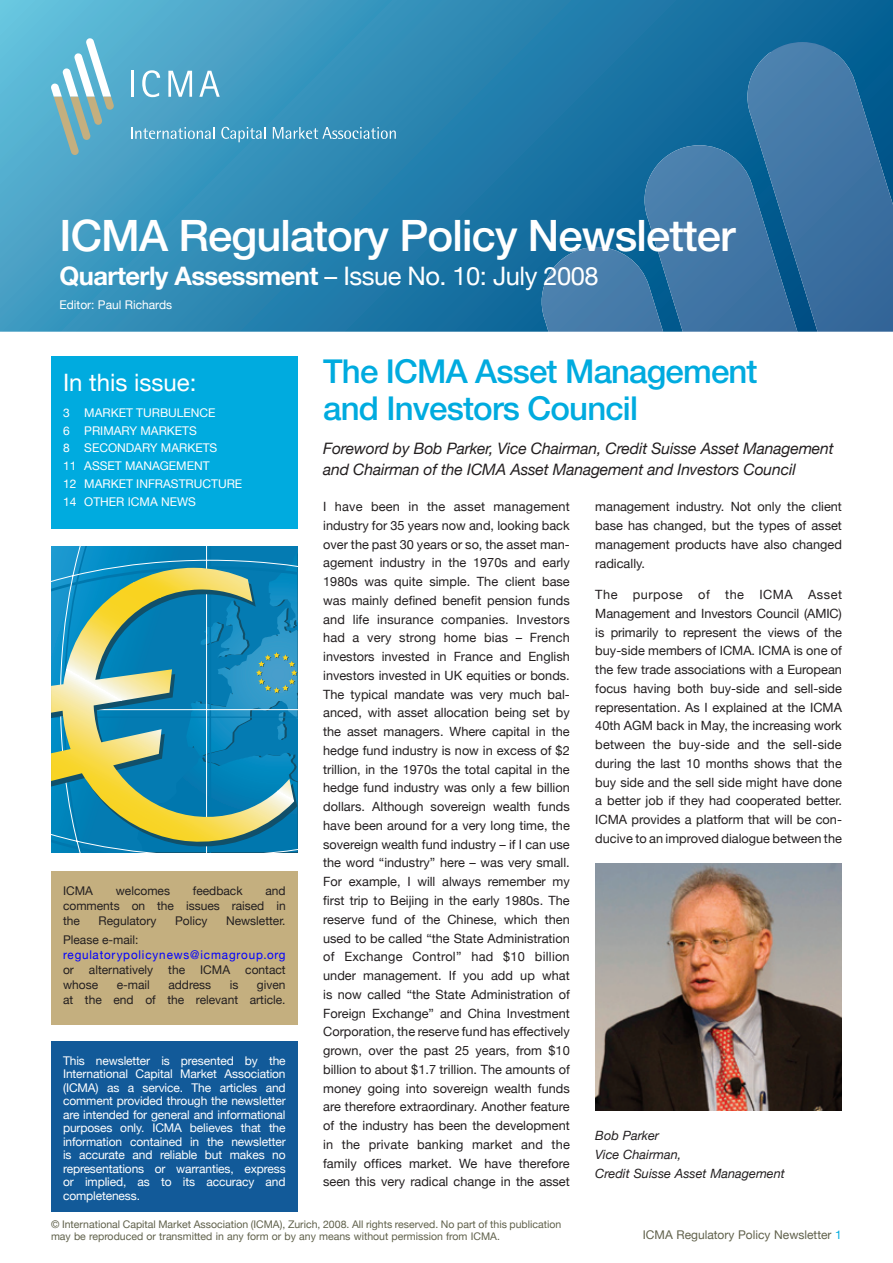
<style>
.page{position:relative;width:893px;height:1263px;background:#fff}
.page>*{position:absolute;margin:0;border:0;box-sizing:border-box;transform-origin:0 0}
.t1{font:500 43.5px "Helvetica Neue";letter-spacing:-.02em;color:#fff}
.t2{font:500 33px/37.5px "Helvetica Neue";letter-spacing:-.025em;color:#00abdf}
.t3{font:25.5px "Helvetica Neue";letter-spacing:-.02em;color:#fff}
.t4{font:24px "Helvetica Neue";color:#fff}
.t5{font:italic 15.75px/21px "Helvetica Neue";letter-spacing:-.01em;color:#231f20}
.t6{font:12.75px/18.8px "Helvetica Neue";color:#231f20;text-align:justify}
.t7{font:italic 12.75px/18.8px "Helvetica Neue";color:#231f20}
.t8{font:12px/13.5px "Helvetica Neue";color:#fff;text-align:justify}
.t9{font:12px/15px "Helvetica Neue";color:#231f20;text-align:justify}
.t10{font:12px "Helvetica Neue";letter-spacing:.08em;color:#00f}
.t11{font:12px "Helvetica Neue";color:#60614b}
.t12{font:10.5px/11.2px "Helvetica Neue";color:#60614b}
.s1{font-weight:700}
.s2{color:#00abdf}
</style>
<div class="page">
<svg style="left:0;top:0;width:893px;height:332px;background:#328cb6"></svg>
<svg style="left:535px;top:42px;width:358px;height:290px;background:#2c71a1"></svg>
<hr style="left:131px;top:71px;width:3px;height:26px;background:#fff">
<svg style="left:142px;top:70px;width:18px;height:27px"></svg>
<svg style="left:168px;top:71px;width:24px;height:26px"></svg>
<svg style="left:199px;top:71px;width:21px;height:26px"></svg>
<svg style="left:51px;top:38px;width:63px;height:117px;background:#7fbbca"></svg>
<svg style="left:131px;top:127px;width:83px;height:12px"></svg>
<svg style="left:221px;top:127px;width:44px;height:15px"></svg>
<svg style="left:273px;top:127px;width:123px;height:12px"></svg>
<div style="left:51px;top:1041px;width:247px;height:171px;background:#125a99"></div>
<div style="left:51px;top:356px;width:247px;height:173px;background:#00abdf"></div>
<div style="left:51px;top:872px;width:247px;height:153px;background:#c4af7f"></div>
<svg style="left:51px;top:546px;width:86px;height:22px;background:#1193ca"></svg>
<svg style="left:137px;top:546px;width:161px;height:306px;background:#1182b5"></svg>
<svg style="left:51px;top:568px;width:243px;height:285px;background:#4c9aa0"></svg>
<img style="left:595px;top:864px;width:247px;height:246px">
<h1 class="t1" style="left:60px;top:209px;width:677px">ICMA Regulatory Policy Newsletter</h1>
<h3 class="t3" style="left:60px;top:261px;width:541px"><span class="s1">Quarterly Assessment</span> – Issue No. 10: July 2008</h3>
<p class="t8" style="left:60px;top:298px;width:114px">Editor: Paul Richards</p>
<h3 class="t4" style="left:63px;top:368px;width:135px">In this issue:</h3>
<p class="t8" style="left:63px;top:404px;width:181px;line-height:17.7px;text-align:left">3 MARKET TURBULENCE<br>6 PRIMARY MARKETS<br>8 SECONDARY MARKETS<br>11 ASSET MANAGEMENT<br>12 MARKET INFRASTRUCTURE<br>14 OTHER ICMA NEWS</p>
<p class="t9" style="left:63px;top:883px;width:32px">ICMA</p>
<p class="t9" style="left:116px;top:883px;width:56px">welcomes</p>
<p class="t9" style="left:193px;top:883px;width:51px">feedback</p>
<p class="t9" style="left:63px;top:883px;width:224px;text-indent:202px">and comments on the issues raised in the</p>
<p class="t9" style="left:98px;top:913px;width:59px">Regulatory</p>
<p class="t9" style="left:175px;top:913px;width:34px">Policy</p>
<p class="t9" style="left:226px;top:913px;width:61px">Newsletter.</p>
<p class="t9" style="left:63px;top:932px;width:77px">Please e-mail:</p>
<p class="t10" style="left:63px;top:948px;width:224px">regulatorypolicynews@icmagroup.org</p>
<p class="t9" style="left:63px;top:962px;width:12px">or</p>
<p class="t9" style="left:89px;top:962px;width:66px">alternatively</p>
<p class="t9" style="left:168px;top:962px;width:18px">the</p>
<p class="t9" style="left:200px;top:962px;width:32px">ICMA</p>
<p class="t9" style="left:245px;top:962px;width:42px">contact</p>
<p class="t9" style="left:63px;top:977px;width:37px">whose</p>
<p class="t9" style="left:117px;top:977px;width:35px">e-mail</p>
<p class="t9" style="left:168px;top:977px;width:44px">address</p>
<p class="t9" style="left:230px;top:977px;width:10px">is</p>
<p class="t9" style="left:63px;top:977px;width:224px;text-align:right">given<br>at the end of the relevant article.</p>
<p class="t8" style="left:63px;top:1054px;width:224px">This newsletter is presented by the International Capital Market Association (ICMA) as a service. The articles and comment provided through the newsletter are intended for general and informational purposes only. ICMA believes that the information contained in the newsletter is accurate and reliable but makes no representations or warranties, express or implied, as to its accuracy and completeness.</p>
<h2 class="t2" style="left:323px;top:352px;width:436px">The ICMA Asset Management and Investors Council</h2>
<p class="t5" style="left:323px;top:437px;width:512px">Foreword by Bob Parker, Vice Chairman, Credit Suisse Asset Management and Chairman of the ICMA Asset Management and Investors Council</p>
<p class="t6" style="left:323px;top:497px;width:248px">I have been in the asset management industry for 35 years now and, looking back over the past 30 years or so, the asset man&shy;agement industry in the 1970s and early 1980s was quite simple. The client base was mainly defined benefit pension funds and life insurance companies. Investors had a very strong home bias – French investors invested in France and English investors invested in UK equities or bonds.<br>The typical mandate was very much bal&shy;anced, with asset allocation being set by the asset managers. Where capital in the hedge fund industry is now in excess of $2 trillion, in the 1970s the total capital in the hedge fund industry was only a few billion dollars. Although sovereign wealth funds have been around for a very long time, the sovereign wealth fund industry – if I can use the word “industry” here – was very small.<br>For example, I will always remember my first trip to Beijing in the early 1980s. The reserve fund of the Chinese, which then used to be called “the State Administration of Exchange Control” had $10 billion under management. If you add up what is now called “the State Administration of Foreign Exchange” and China Investment Corporation, the reserve fund has effectively grown, over the past 25 years, from $10 billion to about $1.7 trillion. The amounts of money going into sovereign wealth funds are therefore extraordinary. Another feature of the industry has been the development in the private banking market and the family offices market. We have therefore seen this very radical change in the asset</p>
<p class="t6" style="left:595px;top:497px;width:248px">management industry. Not only the client base has changed, but the types of asset management products have also changed radically.</p>
<p class="t6" style="left:595px;top:585px;width:248px">The purpose of the ICMA Asset Management and Investors Council (AMIC) is primarily to represent the views of the buy-side members of ICMA. ICMA is one of the few trade associations with a European focus having both buy-side and sell-side representation. As I explained at the ICMA 40th AGM back in May, the increasing work between the buy-side and the sell-side during the last 10 months shows that the buy side and the sell side might have done a better job if they had cooperated better.<br>ICMA provides a platform that will be con&shy;ducive to an improved dialogue between the</p>
<p class="t7" style="left:595px;top:1126px;width:191px">Bob Parker<br>Vice Chairman,<br>Credit Suisse Asset Management</p>
<p class="t12" style="left:51px;top:1219px;width:512px">© International Capital Market Association (ICMA), Zurich, 2008. All rights reserved. No part of this publication may be reproduced or transmitted in any form or by any means without permission from ICMA.</p>
<p class="t11" style="left:643px;top:1228px;width:201px">ICMA Regulatory Policy Newsletter <span class="s2">1</span></p>
</div>
